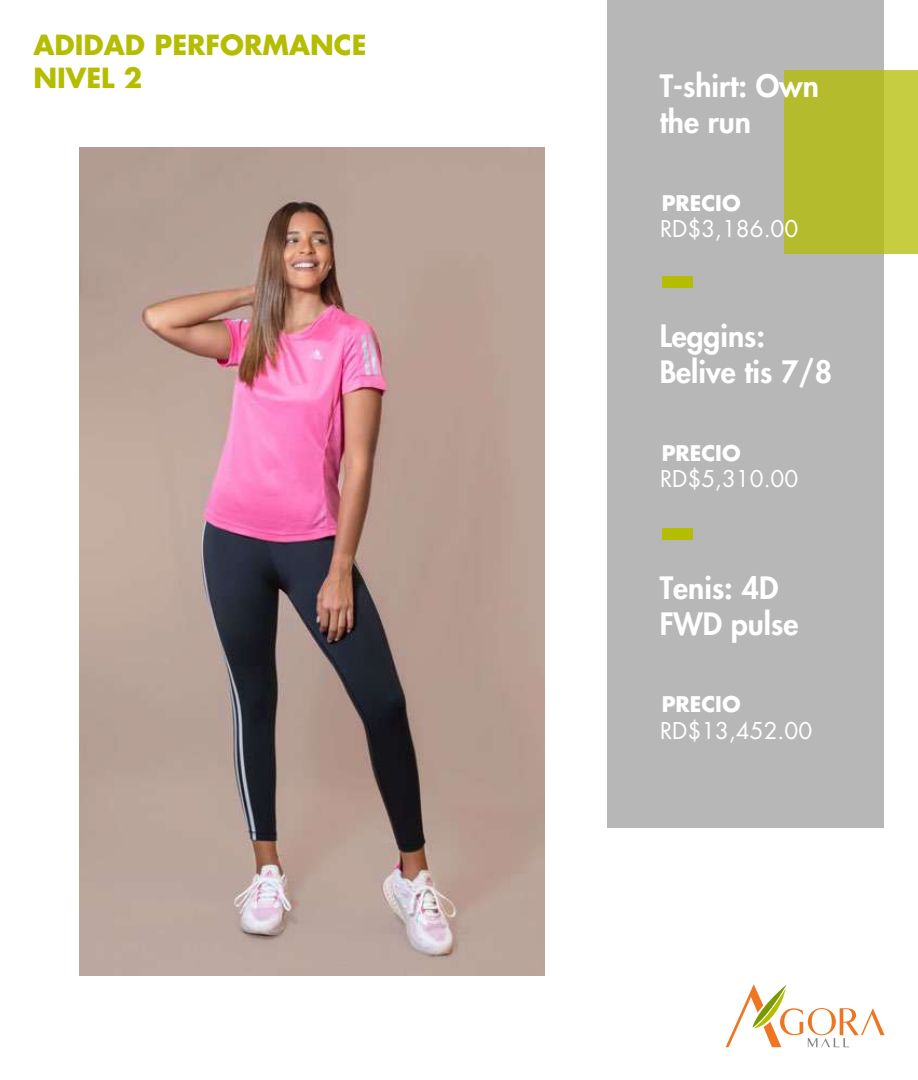
<style>
.page{position:relative;width:918px;height:1080px;background:#fff}
.page>*{position:absolute;margin:0;border:0;box-sizing:border-box;transform-origin:0 0}
.t1{font:800 30px/36px "Futura Std";color:#fff}
.t2{font:700 27px/32.4px "Futura Std";color:#b4bd00}
.t3{font:22.5px "Futura Std";color:#fff}
.t4{font:700 21px "Futura Std";color:#fff}
</style>
<div class="page">
<svg style="left:726px;top:984px;width:159px;height:63px"></svg>
<div style="left:607px;top:0;width:277px;height:828px;background:#b7b7b7"></div>
<div style="left:784px;top:71px;width:134px;height:183px;background:linear-gradient(to right,#aeb527,#c3ca3d)"></div>
<img style="left:79px;top:147px;width:466px;height:828px">
<div style="left:662px;top:277px;width:31px;height:11px;background:#b4bd00"></div>
<div style="left:662px;top:528px;width:31px;height:12px;background:#b4bd00"></div>
<p class="t2" style="left:33px;top:29px;width:335px">ADIDAD PERFORMANCE<br>NIVEL 2</p>
<p class="t1" style="left:660px;top:68px;width:161px">T-shirt: Own the run</p>
<p class="t4" style="left:662px;top:189px;width:81px">PRECIO</p>
<p class="t3" style="left:660px;top:215px;width:140px">RD$3,186.00</p>
<p class="t1" style="left:660px;top:318px;width:174px">Leggins:<br>Belive tis 7/8</p>
<p class="t4" style="left:662px;top:439px;width:81px">PRECIO</p>
<p class="t3" style="left:660px;top:465px;width:140px">RD$5,310.00</p>
<p class="t1" style="left:660px;top:570px;width:140px">Tenis: 4D<br>FWD pulse</p>
<p class="t4" style="left:662px;top:690px;width:81px">PRECIO</p>
<p class="t3" style="left:660px;top:716px;width:154px">RD$13,452.00</p>
</div>
